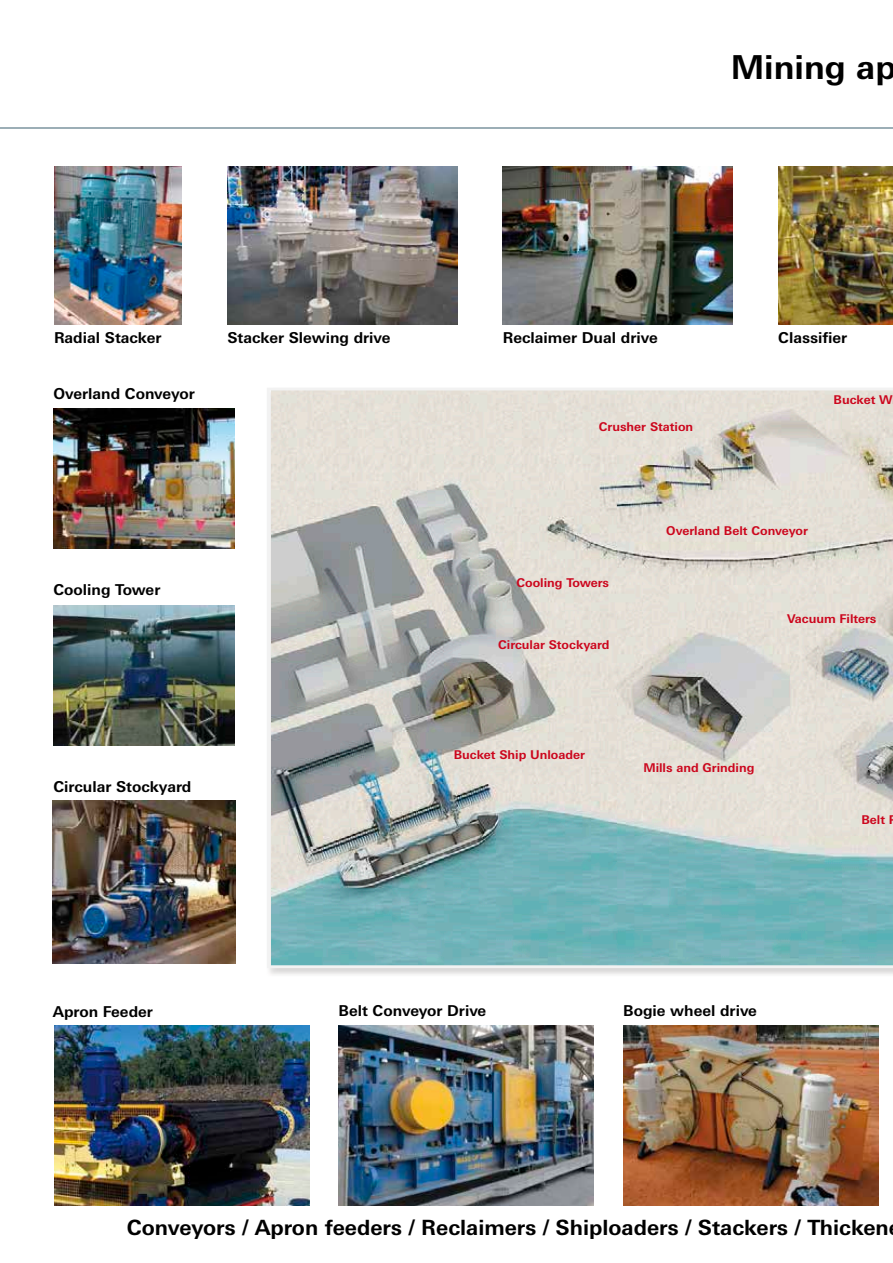
<style>
.page{position:relative;width:893px;height:1263px;background:#fff}
.page>*{position:absolute;margin:0;border:0;box-sizing:border-box;transform-origin:0 0}
.t1{font:700 33px "Univers Next W1 G";color:#000}
.t2{font:700 21px "Univers Next W1 G";color:#000}
.t3{font:700 15px "Univers Next W1 G";color:#000}
.t4{font:700 12.15px "Univers Next W1 G";color:#cc061d}
</style>
<div class="page">
<img style="left:227px;top:167px;width:230px;height:157px">
<img style="left:503px;top:166px;width:229px;height:158px">
<img style="left:54px;top:166px;width:128px;height:158px">
<img style="left:339px;top:1026px;width:255px;height:180px">
<img style="left:54px;top:1026px;width:255px;height:180px">
<img style="left:623px;top:1026px;width:255px;height:180px">
<img style="left:778px;top:166px;width:115px;height:158px">
<hr style="left:0;top:127px;width:893px;height:1px;background:#9caeb6">
<svg style="left:267px;top:388px;width:626px;height:580px;background:#bac6c1"></svg>
<img style="left:53px;top:605px;width:182px;height:140px">
<img style="left:53px;top:800px;width:182px;height:163px">
<img style="left:53px;top:408px;width:182px;height:140px">
<h1 class="t1" style="left:731px;top:47px;width:167px">Mining ap</h1>
<p class="t3" style="left:54px;top:328px;width:109px">Radial Stacker</p>
<p class="t3" style="left:227px;top:328px;width:165px">Stacker Slewing drive</p>
<p class="t3" style="left:503px;top:328px;width:156px">Reclaimer Dual drive</p>
<p class="t3" style="left:53px;top:384px;width:143px">Overland Conveyor</p>
<p class="t4" style="left:599px;top:419px;width:96px">Crusher Station</p>
<p class="t3" style="left:778px;top:328px;width:71px">Classifier</p>
<p class="t4" style="left:834px;top:392px;width:61px">Bucket W</p>
<p class="t3" style="left:53px;top:581px;width:108px">Cooling Tower</p>
<p class="t3" style="left:53px;top:777px;width:139px">Circular Stockyard</p>
<p class="t4" style="left:516px;top:576px;width:94px">Cooling Towers</p>
<p class="t4" style="left:498px;top:637px;width:113px">Circular Stockyard</p>
<p class="t4" style="left:666px;top:524px;width:143px">Overland Belt Conveyor</p>
<p class="t4" style="left:787px;top:612px;width:91px">Vacuum Filters</p>
<p class="t4" style="left:454px;top:748px;width:133px">Bucket Ship Unloader</p>
<p class="t4" style="left:643px;top:760px;width:113px">Mills and Grinding</p>
<p class="t4" style="left:861px;top:812px;width:25px">Belt</p>
<p class="t3" style="left:53px;top:1002px;width:102px">Apron Feeder</p>
<p class="t3" style="left:339px;top:1001px;width:149px">Belt Conveyor Drive</p>
<p class="t3" style="left:623px;top:1001px;width:135px">Bogie wheel drive</p>
<h2 class="t2" style="left:127px;top:1215px;width:763px">Conveyors / Apron feeders / Reclaimers / Shiploaders / Stackers / Thicken</h2>
</div>
